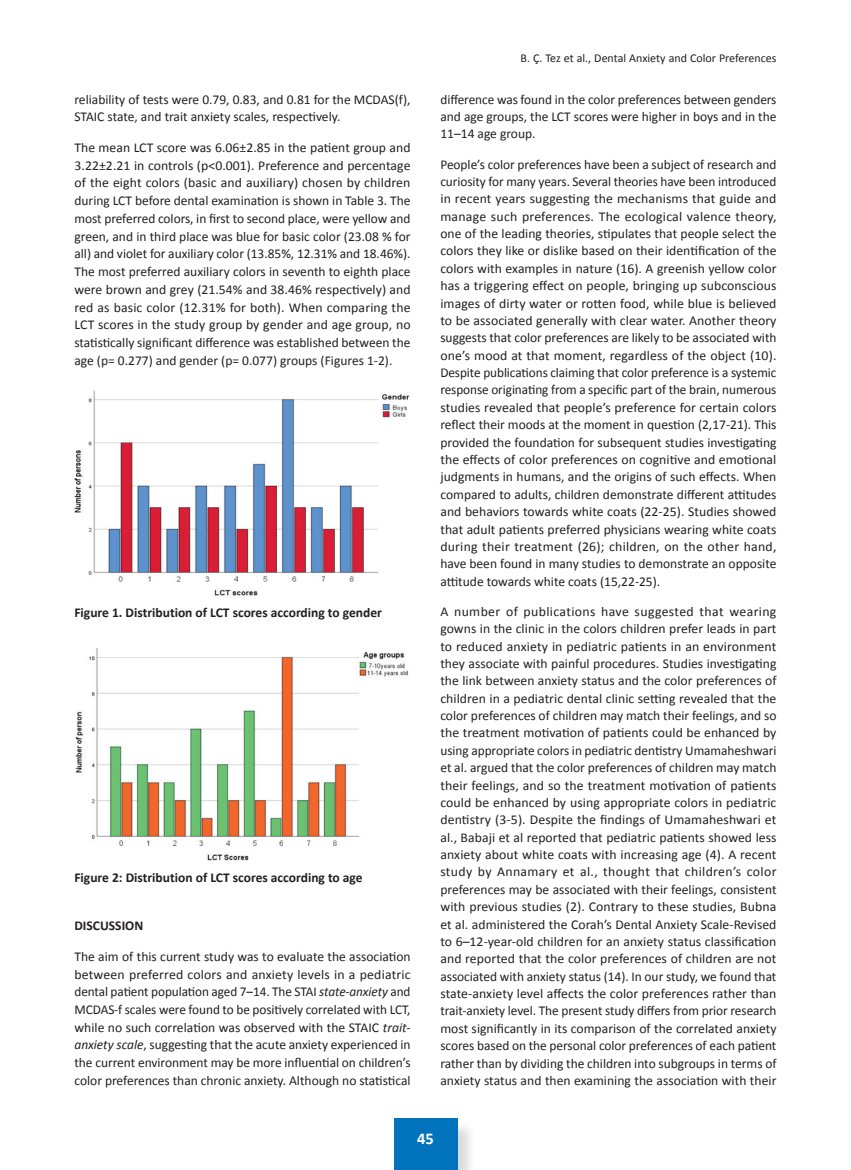
<style>
.page{position:relative;width:851px;height:1170px;background:#fff}
.page>*{position:absolute;margin:0;border:0;box-sizing:border-box;transform-origin:0 0}
.t1{font:700 16.5px "Calibri";color:#fff}
.t2{font:13.5px/17.4px "Calibri";color:#231f20;text-align:justify}
.t3{font:700 13.5px "Calibri";color:#231f20}
.t4{font:12px "Calibri";color:#231f20}
.s1{font-style:italic}
</style>
<div class="page">
<div style="left:396px;top:1121px;width:80px;height:48px;background:#231f20;opacity:.16"></div>
<div style="left:393px;top:1118px;width:64px;height:51px;background:#0073bc"></div>
<img style="left:74px;top:390px;width:336px;height:206px">
<img style="left:75px;top:648px;width:333px;height:213px">
<p class="t2" style="left:74px;top:90px;width:337px">reliability of tests were 0.79, 0.83, and 0.81 for the MCDAS(f),<br>STAIC state, and trait anxiety scales, respectively.</p>
<p class="t2" style="left:74px;top:139px;width:337px">The mean LCT score was 6.06±2.85 in the patient group and 3.22±2.21 in controls (p&lt;0.001). Preference and percentage of the eight colors (basic and auxiliary) chosen by children during LCT before dental examination is shown in Table 3. The most preferred colors, in first to second place, were yellow and green, and in third place was blue for basic color (23.08 % for all) and violet for auxiliary color (13.85%, 12.31% and 18.46%).<br>The most preferred auxiliary colors in seventh to eighth place were brown and grey (21.54% and 38.46% respectively) and red as basic color (12.31% for both). When comparing the LCT scores in the study group by gender and age group, no statistically significant difference was established between the age (p= 0.277) and gender (p= 0.077) groups (Figures 1-2).</p>
<p class="t3" style="left:74px;top:604px;width:309px">Figure 1. Distribution of LCT scores according to gender</p>
<p class="t3" style="left:74px;top:868px;width:289px">Figure 2: Distribution of LCT scores according to age</p>
<p class="t3" style="left:74px;top:917px;width:70px">DISCUSSION</p>
<p class="t2" style="left:74px;top:947px;width:337px">The aim of this current study was to evaluate the association between preferred colors and anxiety levels in a pediatric dental patient population aged 7–14. The STAI <span class="s1">state-anxiety</span> and MCDAS-f scales were found to be positively correlated with LCT, while no such correlation was observed with the STAIC <span class="s1">trait&shy;anxiety scale</span>, suggesting that the acute anxiety experienced in the current environment may be more influential on children’s color preferences than chronic anxiety. Although no statistical</p>
<p class="t4" style="left:520px;top:51px;width:257px">B. Ç. Tez et al., Dental Anxiety and Color Preferences</p>
<p class="t2" style="left:440px;top:91px;width:337px">difference was found in the color preferences between genders and age groups, the LCT scores were higher in boys and in the 11–14 age group.</p>
<p class="t2" style="left:440px;top:155px;width:337px">People’s color preferences have been a subject of research and curiosity for many years. Several theories have been introduced in recent years suggesting the mechanisms that guide and manage such preferences. The ecological valence theory, one of the leading theories, stipulates that people select the colors they like or dislike based on their identification of the colors with examples in nature (16). A greenish yellow color has a triggering effect on people, bringing up subconscious images of dirty water or rotten food, while blue is believed to be associated generally with clear water. Another theory suggests that color preferences are likely to be associated with one’s mood at that moment, regardless of the object (10).<br>Despite publications claiming that color preference is a systemic response originating from a specific part of the brain, numerous studies revealed that people’s preference for certain colors reflect their moods at the moment in question (2,17-21). This provided the foundation for subsequent studies investigating the effects of color preferences on cognitive and emotional judgments in humans, and the origins of such effects. When compared to adults, children demonstrate different attitudes and behaviors towards white coats (22-25). Studies showed that adult patients preferred physicians wearing white coats during their treatment (26); children, on the other hand, have been found in many studies to demonstrate an opposite attitude towards white coats (15,22-25).</p>
<p class="t2" style="left:440px;top:602px;width:337px">A number of publications have suggested that wearing gowns in the clinic in the colors children prefer leads in part to reduced anxiety in pediatric patients in an environment they associate with painful procedures. Studies investigating the link between anxiety status and the color preferences of children in a pediatric dental clinic setting revealed that the color preferences of children may match their feelings, and so the treatment motivation of patients could be enhanced by using appropriate colors in pediatric dentistry Umamaheshwari et al. argued that the color preferences of children may match their feelings, and so the treatment motivation of patients could be enhanced by using appropriate colors in pediatric dentistry (3-5). Despite the findings of Umamaheshwari et al., Babaji et al reported that pediatric patients showed less anxiety about white coats with increasing age (4). A recent study by Annamary et al., thought that children’s color preferences may be associated with their feelings, consistent with previous studies (2). Contrary to these studies, Bubna et al. administered the Corah’s Dental Anxiety Scale-Revised to 6–12-year-old children for an anxiety status classification and reported that the color preferences of children are not associated with anxiety status (14). In our study, we found that state-anxiety level affects the color preferences rather than trait-anxiety level. The present study differs from prior research most significantly in its comparison of the correlated anxiety scores based on the personal color preferences of each patient rather than by dividing the children into subgroups in terms of anxiety status and then examining the association with their</p>
<p class="t1" style="left:417px;top:1127px;width:18px">45</p>
</div>
